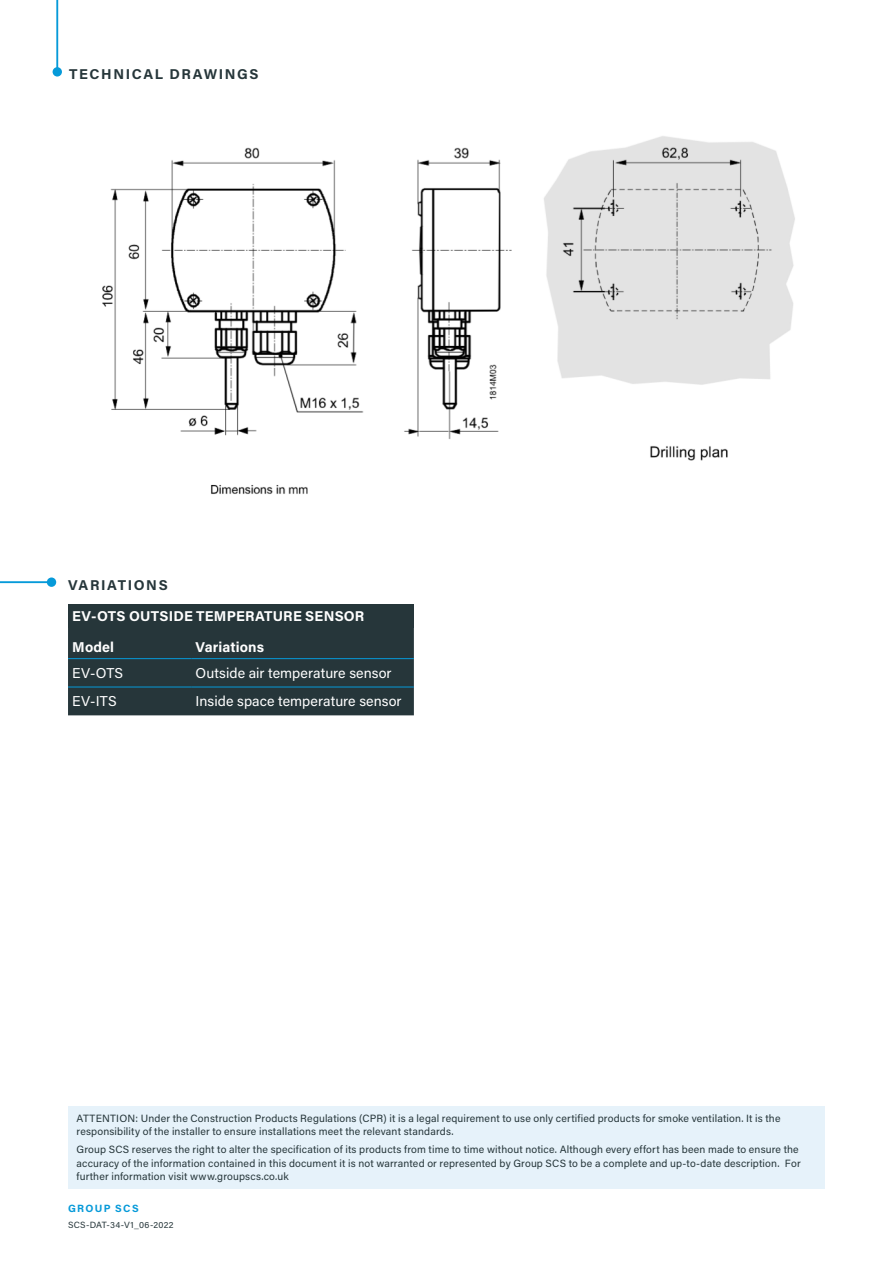
<style>
.page{position:relative;width:893px;height:1263px;background:#fff}
.page>*{position:absolute;margin:0;border:0;box-sizing:border-box;transform-origin:0 0}
.Body_text{font:14.25px "Acumin Pro";letter-spacing:.005em;color:#fff}
.Body_sub{font:700 14.25px "Acumin Pro";letter-spacing:.015em;color:#fff}
.Subhead_1{font:700 14.25px "Acumin Pro";letter-spacing:.11em;color:#26363a}
.Body_text-2{font:700 14.25px "Acumin Pro";letter-spacing:.01em;color:#fff}
.Body_text-3{font:10.5px/13.5px "Acumin Pro";letter-spacing:.015em;color:#26363a}
.t1{font:700 10.5px "Acumin Pro";letter-spacing:.125em;color:#069ad9}
.t2{font:9px "Acumin Pro";letter-spacing:.03em;color:#26363a}
</style>
<div class="page">
<div style="left:68px;top:1106px;width:757px;height:82px;background:#e6f2fa"></div>
<img style="left:102px;top:136px;width:693px;height:358px">
<hr style="left:56px;top:0;width:2px;height:72px;background:#069ad9">
<div style="left:53px;top:67px;width:9px;height:10px;background:#069ad9;border-radius:50%"></div>
<div style="left:68px;top:604px;width:346px;height:23px;background:#26363a"></div>
<div style="left:68px;top:627px;width:346px;height:88px;background:#26363a"></div>
<hr style="left:68px;top:658px;width:123px;height:1px;background:#069ad9">
<hr style="left:191px;top:658px;width:223px;height:1px;background:#069ad9">
<hr style="left:68px;top:687px;width:123px;height:1px;background:#069ad9">
<hr style="left:191px;top:687px;width:223px;height:1px;background:#069ad9">
<hr style="left:0;top:581px;width:52px;height:2px;background:#069ad9">
<div style="left:47px;top:577px;width:9px;height:10px;background:#069ad9;border-radius:50%"></div>
<p class="Subhead_1" style="left:69px;top:64px;width:191px">TECHNICAL DRAWINGS</p>
<p class="Subhead_1" style="left:68px;top:575px;width:101px">VARIATIONS</p>
<p class="Body_sub" style="left:72px;top:606px;width:294px">EV-OTS OUTSIDE TEMPERATURE SENSOR</p>
<p class="Body_text-2" style="left:72px;top:637px;width:43px">Model</p>
<p class="Body_text-2" style="left:196px;top:637px;width:70px">Variations</p>
<p class="Body_text" style="left:72px;top:663px;width:52px">EV-OTS</p>
<p class="Body_text" style="left:196px;top:663px;width:198px">Outside air temperature sensor</p>
<p class="Body_text" style="left:72px;top:691px;width:46px">EV-ITS</p>
<p class="Body_text" style="left:196px;top:691px;width:208px">Inside space temperature sensor</p>
<p class="Body_text-3" style="left:77px;top:1111px;width:705px">ATTENTION: Under the Construction Products Regulations (CPR) it is a legal requirement to use only certified products for smoke ventilation. It is the responsibility of the installer to ensure installations meet the relevant standards.</p>
<p class="Body_text-3" style="left:77px;top:1142px;width:726px">Group SCS reserves the right to alter the specification of its products from time to time without notice. Although every effort has been made to ensure the accuracy of the information contained in this document it is not warranted or represented by Group SCS to be a complete and up-to-date description. For further information visit www.groupscs.co.uk</p>
<p class="t1" style="left:68px;top:1201px;width:72px">GROUP SCS</p>
<p class="t2" style="left:68px;top:1219px;width:107px">SCS-DAT-34-V1_06-2022</p>
</div>
